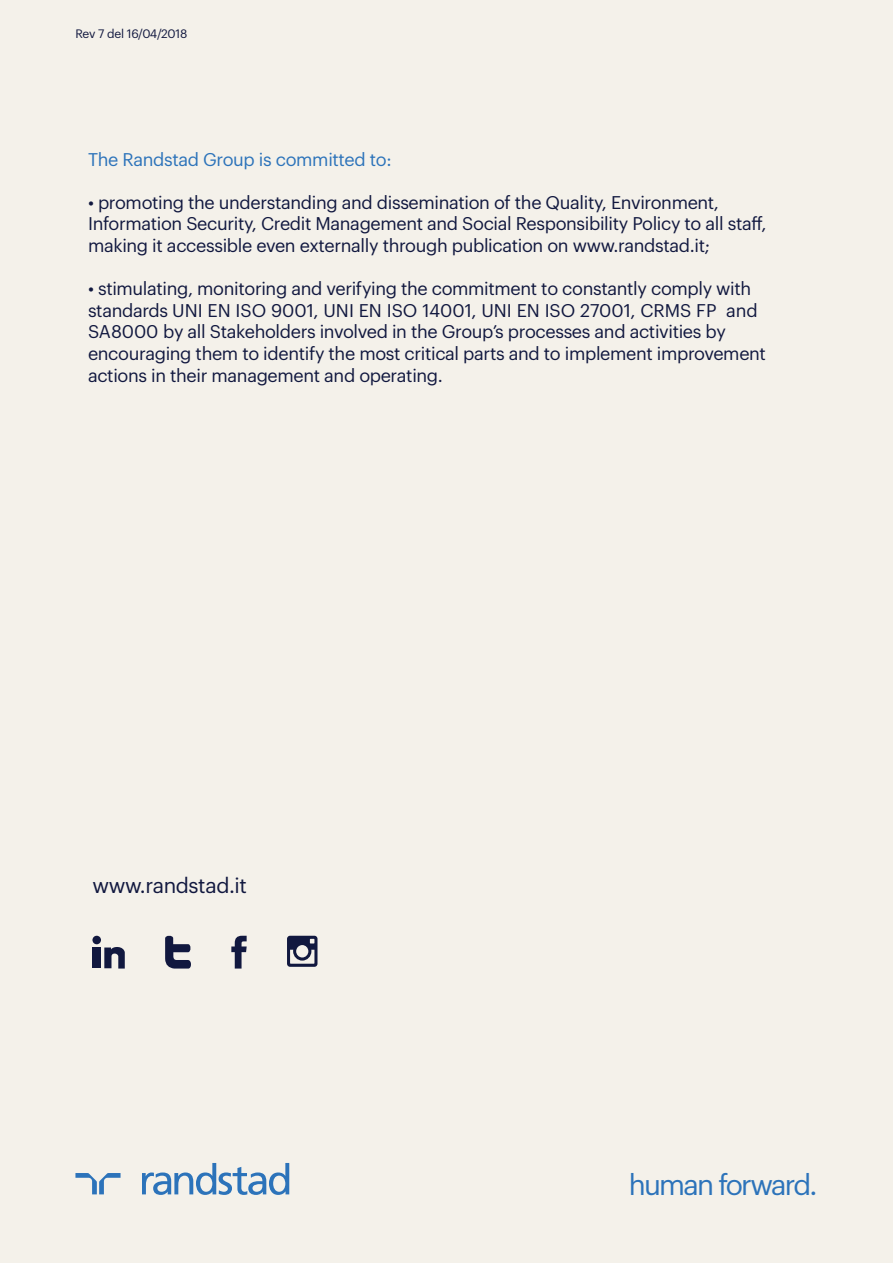
<style>
.page{position:relative;width:893px;height:1263px;background:#f4f1ea}
.page>*{position:absolute;margin:0;border:0;box-sizing:border-box;transform-origin:0 0}
.t1{font:28.5px "Graphik LCG";letter-spacing:-.06em;color:#2c73ba}
.t2{font:21px "Graphik LCG";letter-spacing:-.02em;color:#11183f}
.t3{font:18px/21.6px "Graphik LCG";letter-spacing:-.02em;color:#11183f}
.t4{font:18px "Graphik LCG";letter-spacing:-.02em;color:#2c73ba}
.t5{font:12px "Graphik LCG";letter-spacing:-.02em;color:#11183f}
</style>
<div class="page">
<svg style="left:75px;top:1163px;width:214px;height:32px"></svg>
<div style="left:92px;top:948px;width:9px;height:20px;background:#11183f"></div>
<div style="left:92px;top:936px;width:9px;height:8px;background:#11183f;border-radius:50%"></div>
<svg style="left:104px;top:947px;width:21px;height:21px"></svg>
<svg style="left:165px;top:935px;width:26px;height:33px"></svg>
<svg style="left:231px;top:936px;width:16px;height:32px"></svg>
<svg style="left:287px;top:936px;width:30px;height:31px"></svg>
<p class="t5" style="left:75px;top:24px;width:113px">Rev 7 del 16/04/2018</p>
<p class="t4" style="left:88px;top:146px;width:305px">The Randstad Group is committed to:</p>
<p class="t3" style="left:88px;top:190px;width:680px">• promoting the understanding and dissemination of the Quality, Environment,<br>Information Security, Credit Management and Social Responsibility Policy to all staff, making it accessible even externally through publication on www.randstad.it;</p>
<p class="t3" style="left:88px;top:276px;width:679px">• stimulating, monitoring and verifying the commitment to constantly comply with standards UNI EN ISO 9001, UNI EN ISO 14001, UNI EN ISO 27001, CRMS FP and SA8000 by all Stakeholders involved in the Group’s processes and activities by encouraging them to identify the most critical parts and to implement improvement actions in their management and operating.</p>
<p class="t2" style="left:92px;top:870px;width:156px">www.randstad.it</p>
<h1 class="t1" style="left:629px;top:1163px;width:190px">human forward.</h1>
</div>
